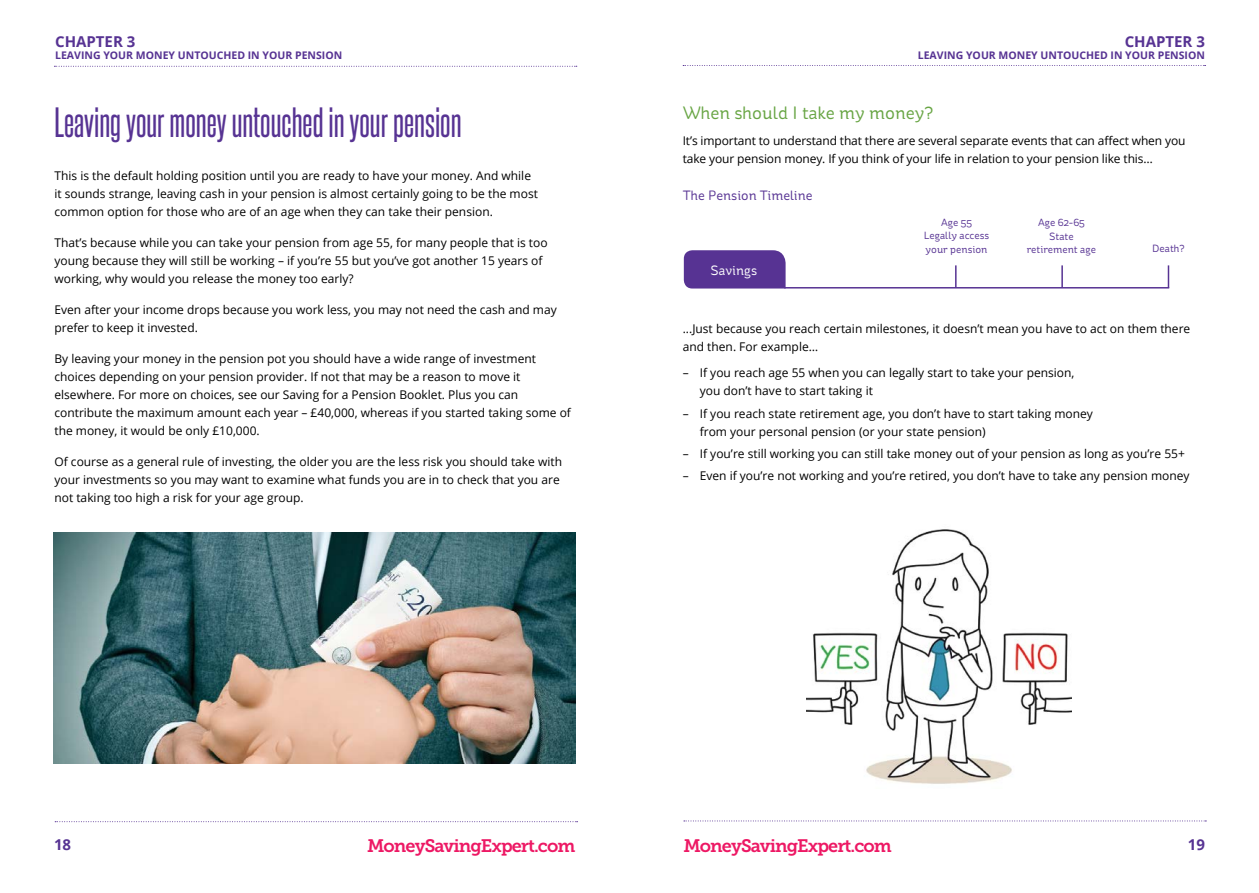
<style>
.page{position:relative;width:1259px;height:893px;background:#fff}
.page>*{position:absolute;margin:0;border:0;box-sizing:border-box;transform-origin:0 0}
.t1{font:36px "Steelfish Rg";color:#573393}
.t2{font:18px "Museo Slab 700";letter-spacing:-.05em;color:#ed1864}
.t3{font:18px "St Ryde";color:#68a544}
.t4{font:700 15px "Open Sans";color:#573393}
.t5{font:13.5px "St Ryde";color:#573393}
.t6{font:13.5px "St Ryde";color:#fff}
.t7{font:12px/18px "Open Sans";color:#000}
.t8{font:700 10.5px "Open Sans";color:#573393}
.t9{font:10.5px/13.5px "St Ryde";color:#573393;text-align:center}
</style>
<div class="page">
<svg style="left:54px;top:66px;width:523px;height:1px"></svg>
<svg style="left:55px;top:821px;width:522px;height:1px"></svg>
<img style="left:53px;top:533px;width:522px;height:230px">
<svg style="left:683px;top:65px;width:522px;height:1px"></svg>
<svg style="left:684px;top:821px;width:522px;height:1px"></svg>
<div style="left:684px;top:250px;width:101px;height:39px;background:#573393"></div>
<hr style="left:784px;top:287px;width:385px;height:2px;background:#573393">
<hr style="left:1167px;top:265px;width:2px;height:23px;background:#573393">
<hr style="left:1061px;top:265px;width:2px;height:23px;background:#573393">
<svg style="left:955px;top:265px;width:1px;height:22px"></svg>
<img style="left:807px;top:529px;width:264px;height:255px">
<p class="t4" style="left:55px;top:31px;width:82px">CHAPTER 3</p>
<p class="t8" style="left:55px;top:48px;width:289px">LEAVING YOUR MONEY UNTOUCHED IN YOUR PENSION</p>
<h1 class="t1" style="left:54px;top:100px;width:409px">Leaving your money untouched in your pension</h1>
<p class="t7" style="left:54px;top:167px;width:485px">This is the default holding position until you are ready to have your money. And while it sounds strange, leaving cash in your pension is almost certainly going to be the most common option for those who are of an age when they can take their pension.</p>
<p class="t7" style="left:54px;top:234px;width:495px">That’s because while you can take your pension from age 55, for many people that is too young because they will still be working – if you’re 55 but you’ve got another 15 years of working, why would you release the money too early?</p>
<p class="t7" style="left:54px;top:300px;width:504px">Even after your income drops because you work less, you may not need the cash and may prefer to keep it invested.</p>
<p class="t7" style="left:54px;top:349px;width:518px">By leaving your money in the pension pot you should have a wide range of investment choices depending on your pension provider. If not that may be a reason to move it elsewhere. For more on choices, see our Saving for a Pension Booklet. Plus you can contribute the maximum amount each year – £40,000, whereas if you started taking some of the money, it would be only £10,000.</p>
<p class="t7" style="left:54px;top:452px;width:509px">Of course as a general rule of investing, the older you are the less risk you should take with your investments so you may want to examine what funds you are in to check that you are not taking too high a risk for your age group.</p>
<p class="t4" style="left:1124px;top:31px;width:82px">CHAPTER 3</p>
<p class="t8" style="left:918px;top:48px;width:289px">LEAVING YOUR MONEY UNTOUCHED IN YOUR PENSION</p>
<h2 class="t3" style="left:683px;top:102px;width:252px">When should I take my money?</h2>
<p class="t7" style="left:683px;top:132px;width:504px">It’s important to understand that there are several separate events that can affect when you take your pension money. If you think of your life in relation to your pension like this…</p>
<p class="t5" style="left:683px;top:188px;width:131px">The Pension Timeline</p>
<p class="t6" style="left:710px;top:262px;width:48px">Savings</p>
<p class="t9" style="left:924px;top:216px;width:67px">Age 55<br>Legally access your pension</p>
<p class="t9" style="left:1026px;top:216px;width:71px">Age 62-65<br>State retirement age</p>
<p class="t9" style="left:1152px;top:241px;width:34px">Death?</p>
<p class="t7" style="left:683px;top:319px;width:509px">...Just because you reach certain milestones, it doesn’t mean you have to act on them there and then. For example…</p>
<p class="t7" style="left:700px;top:364px;width:376px;text-indent:-17px">– If you reach age 55 when you can legally start to take your pension, you don’t have to start taking it</p>
<p class="t7" style="left:700px;top:404px;width:395px;text-indent:-17px">– If you reach state retirement age, you don’t have to start taking money from your personal pension (or your state pension)</p>
<p class="t7" style="left:683px;top:444px;width:504px">– If you’re still working you can still take money out of your pension as long as you’re 55+</p>
<p class="t7" style="left:683px;top:467px;width:508px">– Even if you’re not working and you’re retired, you don’t have to take any pension money</p>
<p class="t4" style="left:54px;top:834px;width:19px">18</p>
<h2 class="t2" style="left:367px;top:836px;width:210px">MoneySavingExpert.com</h2>
<h2 class="t2" style="left:683px;top:836px;width:210px">MoneySavingExpert.com</h2>
<p class="t4" style="left:1187px;top:834px;width:19px">19</p>
</div>
